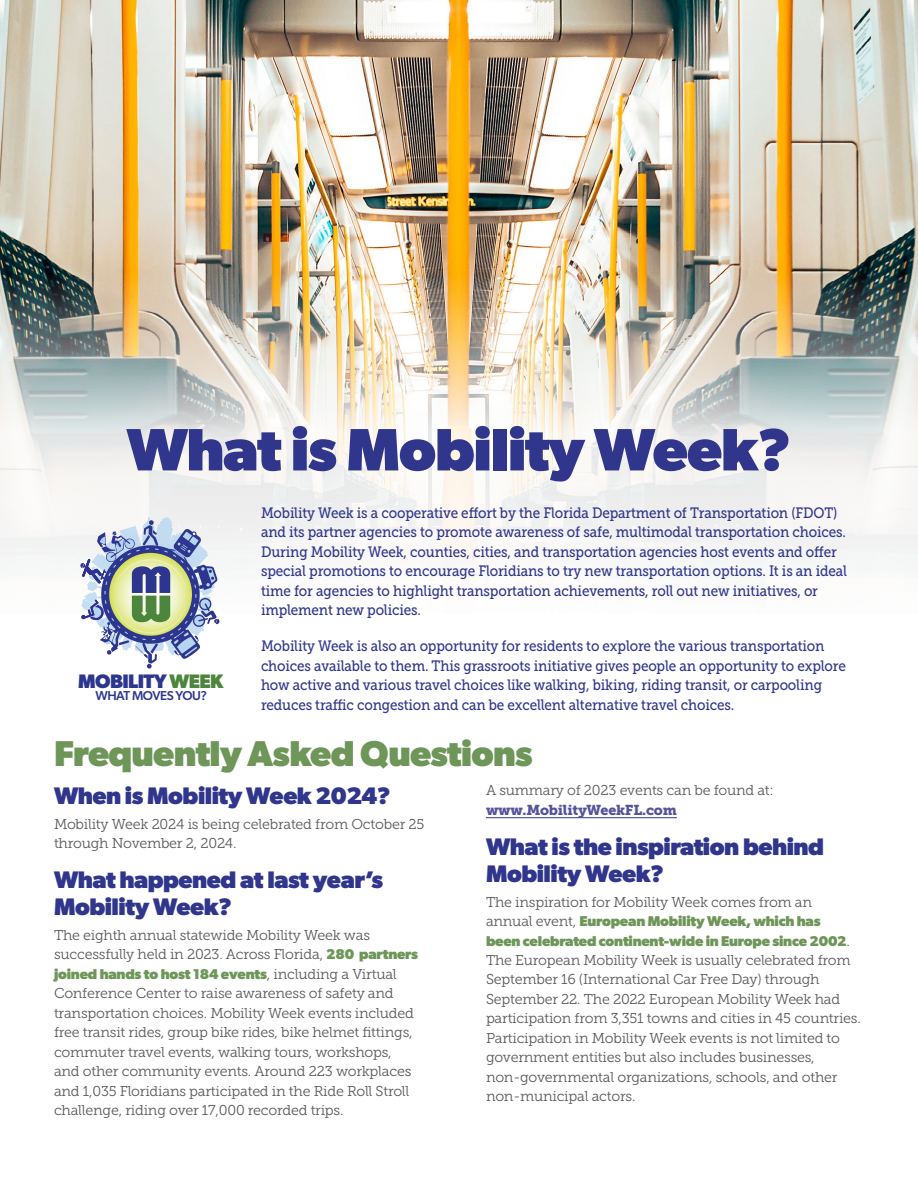
<style>
.page{position:relative;width:918px;height:1188px;background:#fff}
.page>*{position:absolute;margin:0;border:0;box-sizing:border-box;transform-origin:0 0}
.t1{font:700 60px "Gibson";letter-spacing:-.02em;color:#30368c}
.t2{font:700 36px "Gibson";letter-spacing:-.02em;color:#6e9658}
.t3{font:700 24px/27px "Gibson";letter-spacing:-.02em;color:#30368c}
.t4{font:700 19.5px "Gibson";letter-spacing:-.03em;color:#2d368f}
.t5{font:15px/19.5px "Museo Slab 500";letter-spacing:-.01em;color:#30368c;scale:.9 1}
.t6{font:14.25px/19.5px "Museo Slab 300";letter-spacing:-.015em;color:#58595b}
.t7{font:700 14.25px/19.5px "Gibson";letter-spacing:-.015em;color:#6e9658}
.t8{font:14.25px "Museo Slab 900";letter-spacing:-.015em;color:#54539c}
.t9{font:500 12.9px "Gibson";letter-spacing:-.03em;color:#2d368f}
.s1{color:#4c863d}
.s2{font-family:"Gibson";font-weight:700;color:#6e9658}
.s3{font-family:"Museo Slab 300";font-weight:400;color:#58595b}
</style>
<div class="page">
<img style="left:0;top:0;width:918px;height:273px">
<img style="left:0;top:273px;width:918px;height:290px">
<hr style="left:486px;top:817px;width:191px;height:1px;background:#30368c">
<svg style="left:80px;top:517px;width:140px;height:152px"></svg>
<h1 class="t1" style="left:127px;top:414px;width:666px">What is Mobility Week?</h1>
<h3 class="t4" style="left:78px;top:669px;width:147px">MOBILITY <span class="s1">WEEK</span></h3>
<p class="t9" style="left:95px;top:688px;width:113px">WHAT MOVES YOU?</p>
<p class="t5" style="left:261px;top:503px;width:653px">Mobility Week is a cooperative effort by the Florida Department of Transportation (FDOT) and its partner agencies to promote awareness of safe, multimodal transportation choices.<br>During Mobility Week, counties, cities, and transportation agencies host events and offer special promotions to encourage Floridians to try new transportation options. It is an ideal time for agencies to highlight transportation achievements, roll out new initiatives, or implement new policies.</p>
<p class="t5" style="left:261px;top:636px;width:651px">Mobility Week is also an opportunity for residents to explore the various transportation choices available to them. This grassroots initiative gives people an opportunity to explore how active and various travel choices like walking, biking, riding transit, or carpooling reduces traffic congestion and can be excellent alternative travel choices.</p>
<h2 class="t2" style="left:54px;top:732px;width:480px">Frequently Asked Questions</h2>
<h3 class="t3" style="left:54px;top:781px;width:338px">When is Mobility Week 2024?</h3>
<p class="t6" style="left:54px;top:814px;width:372px">Mobility Week 2024 is being celebrated from October 25 through November 2, 2024.</p>
<h3 class="t3" style="left:54px;top:866px;width:331px">What happened at last year’s<br>Mobility Week?</h3>
<p class="t6" style="left:54px;top:925px;width:366px">The eighth annual statewide Mobility Week was successfully held in 2023. Across Florida, <span class="s2">280 partners</span></p>
<p class="t7" style="left:54px;top:964px;width:344px">joined hands to host 184 events<span class="s3">, including a Virtual</span></p>
<p class="t6" style="left:54px;top:984px;width:361px">Conference Center to raise awareness of safety and transportation choices. Mobility Week events included free transit rides, group bike rides, bike helmet fittings, commuter travel events, walking tours, workshops, and other community events. Around 223 workplaces and 1,035 Floridians participated in the Ride Roll Stroll challenge, riding over 17,000 recorded trips.</p>
<p class="t6" style="left:486px;top:781px;width:289px">A summary of 2023 events can be found at:</p>
<p class="t8" style="left:486px;top:801px;width:192px">www.MobilityWeekFL.com</p>
<h3 class="t3" style="left:486px;top:832px;width:340px">What is the inspiration behind<br>Mobility Week?</h3>
<p class="t6" style="left:486px;top:892px;width:328px">The inspiration for Mobility Week comes from an</p>
<p class="t7" style="left:486px;top:911px;width:366px"><span class="s3">annual event,</span> European Mobility Week, which has been celebrated continent-wide in Europe since 2002<span class="s3">.</span></p>
<p class="t6" style="left:486px;top:950px;width:376px">The European Mobility Week is usually celebrated from September 16 (International Car Free Day) through September 22. The 2022 European Mobility Week had participation from 3,351 towns and cities in 45 countries.<br>Participation in Mobility Week events is not limited to government entities but also includes businesses, non-governmental organizations, schools, and other non-municipal actors.</p>
</div>
